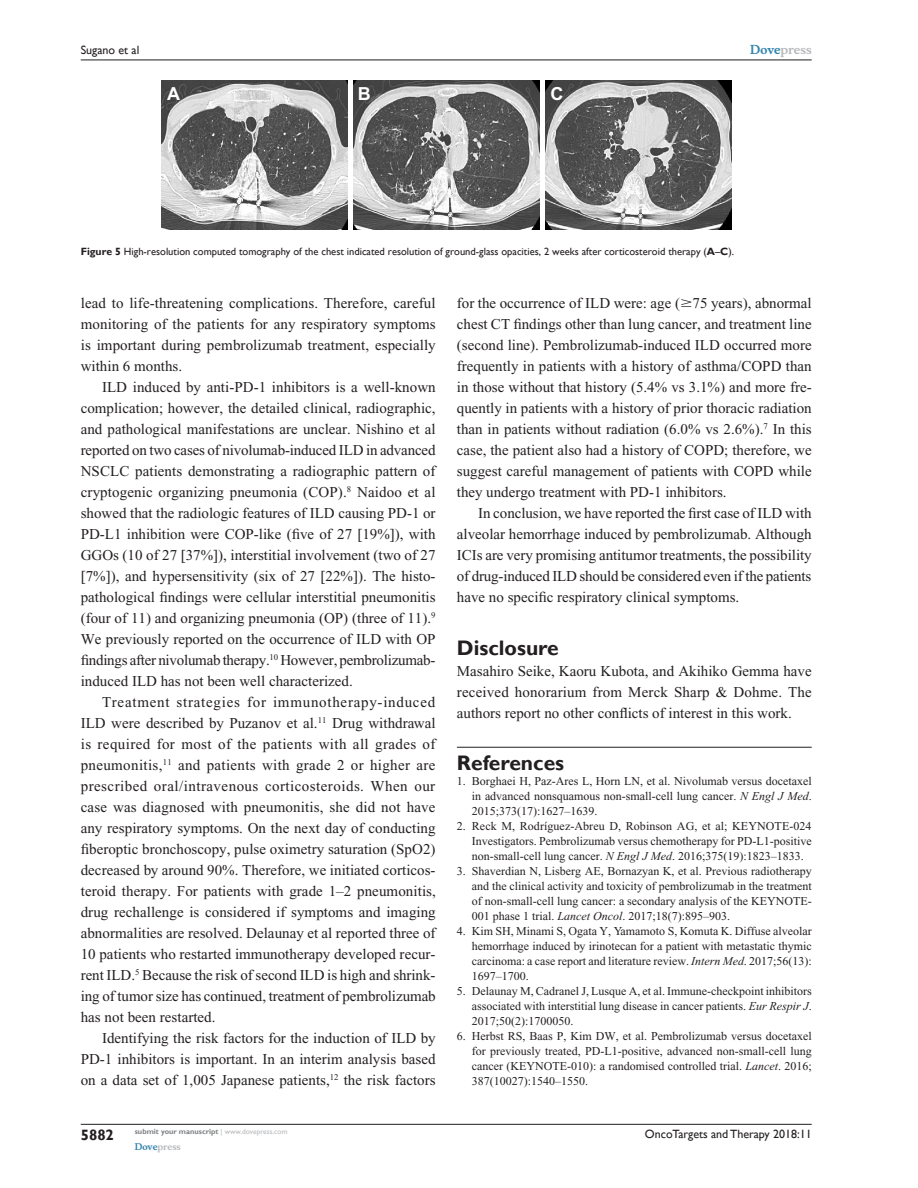
<style>
.page{position:relative;width:918px;height:1188px;background:#fff}
.page>*{position:absolute;margin:0;border:0;box-sizing:border-box;transform-origin:0 0}
.RefH{font:700 21px "Gill Sans";color:#231f20}
.t1{font:700 18px "Arial";color:#fff}
.Tx{font:15px/21px "Times New Roman";color:#231f20;text-align:justify}
.TxF{font:15px/21px "Times New Roman";color:#231f20;text-align:justify}
.t2{font:700 15px "Gill Sans";color:#231f20}
.RefNL1{font:12px/15px "Times New Roman";color:#231f20;text-align:justify}
.t3{font:12px "Gill Sans";color:#231f20}
.t4{font:700 12px "Musee";color:#b8b9bc}
.FigC{font:10.5px "Gill Sans";color:#231f20}
.t5{font:700 9px "Musee";color:#b8b9bc}
.t6{font:700 7.5px "Gill Sans";color:#808285}
.s1{color:#3485ae}
.s2{font-weight:700}
.s3{font-family:"Mathematical Pi One"}
.s4{font-style:italic}
.s5{font-weight:400;color:#b8b9bc}
</style>
<div class="page">
<hr style="left:81px;top:1124px;width:731px;height:1px;background:#231f20">
<hr style="left:81px;top:60px;width:731px;height:1px;background:#231f20">
<hr style="left:457px;top:747px;width:355px;height:1px;background:#231f20">
<img style="left:161px;top:81px;width:186px;height:148px">
<img style="left:353px;top:81px;width:186px;height:148px">
<img style="left:545px;top:81px;width:186px;height:148px">
<p class="t3" style="left:81px;top:43px;width:60px">Sugano et al</p>
<p class="t1" style="left:167px;top:81px;width:14px">A</p>
<p class="t1" style="left:358px;top:81px;width:14px">B</p>
<p class="t1" style="left:550px;top:82px;width:14px">C</p>
<p class="t4" style="left:750px;top:43px;width:63px"><span class="s1">Dove</span>press</p>
<p class="FigC" style="left:81px;top:245px;width:655px"><span class="s2">Figure 5</span> High-resolution computed tomography of the chest indicated resolution of ground-glass opacities, 2 weeks after corticosteroid therapy (<span class="s2">A</span>–<span class="s2">C</span>).</p>
<p class="Tx" style="left:81px;top:293px;width:357px">lead to life-threatening complications. Therefore, careful monitoring of the patients for any respiratory symptoms is important during pembrolizumab treatment, especially within 6 months.</p>
<p class="Tx" style="left:81px;top:377px;width:356px;text-indent:21px">ILD induced by anti-PD-1 inhibitors is a well-known complication; however, the detailed clinical, radiographic, and pathological manifestations are unclear. Nishino et al reported on two cases of nivolumab-induced ILD in advanced NSCLC patients demonstrating a radiographic pattern of cryptogenic organizing pneumonia (COP).<sup>8</sup> Naidoo et al showed that the radiologic features of ILD causing PD-1 or PD-L1 inhibition were COP-like (five of 27 [19%]), with GGOs (10 of 27 [37%]), interstitial involvement (two of 27 [7%]), and hypersensitivity (six of 27 [22%]). The histo&shy;pathological findings were cellular interstitial pneumonitis (four of 11) and organizing pneumonia (OP) (three of 11).<sup>9<br></sup>We previously reported on the occurrence of ILD with OP findings after nivolumab therapy.<sup>10</sup> However, pembrolizumab&shy;induced ILD has not been well characterized.</p>
<p class="Tx" style="left:81px;top:692px;width:357px;text-indent:21px">Treatment strategies for immunotherapy-induced ILD were described by Puzanov et al.<sup>11</sup> Drug withdrawal is required for most of the patients with all grades of pneumonitis,<sup>11</sup> and patients with grade 2 or higher are prescribed oral/intravenous corticosteroids. When our case was diagnosed with pneumonitis, she did not have any respiratory symptoms. On the next day of conducting fiberoptic bronchoscopy, pulse oximetry saturation (SpO2) decreased by around 90%. Therefore, we initiated corticos&shy;teroid therapy. For patients with grade 1–2 pneumonitis, drug rechallenge is considered if symptoms and imaging abnormalities are resolved. Delaunay et al reported three of 10 patients who restarted immunotherapy developed recur&shy;rent ILD.<sup>5</sup> Because the risk of second ILD is high and shrink&shy;ing of tumor size has continued, treatment of pembrolizumab has not been restarted.</p>
<p class="Tx" style="left:81px;top:1028px;width:356px;text-indent:21px">Identifying the risk factors for the induction of ILD by PD-1 inhibitors is important. In an interim analysis based on a data set of 1,005 Japanese patients,<sup>12</sup> the risk factors</p>
<p class="Tx" style="left:457px;top:293px;width:356px">for the occurrence of ILD were: age (<span class="s3">$</span>75 years), abnormal chest CT findings other than lung cancer, and treatment line (second line). Pembrolizumab-induced ILD occurred more frequently in patients with a history of asthma/COPD than in those without that history (5.4% vs 3.1%) and more fre&shy;quently in patients with a history of prior thoracic radiation than in patients without radiation (6.0% vs 2.6%).<sup>7</sup> In this case, the patient also had a history of COPD; therefore, we suggest careful management of patients with COPD while they undergo treatment with PD-1 inhibitors.</p>
<p class="Tx" style="left:457px;top:503px;width:356px;text-indent:21px">In conclusion, we have reported the first case of ILD with alveolar hemorrhage induced by pembrolizumab. Although ICIs are very promising antitumor treatments, the possibility of drug-induced ILD should be considered even if the patients have no specific respiratory clinical symptoms.</p>
<h1 class="RefH" style="left:457px;top:635px;width:103px">Disclosure</h1>
<p class="TxF" style="left:457px;top:660px;width:357px">Masahiro Seike, Kaoru Kubota, and Akihiko Gemma have received honorarium from Merck Sharp &amp; Dohme. The authors report no other conflicts of interest in this work.</p>
<p class="RefH" style="left:457px;top:751px;width:109px">References</p>
<p class="RefNL1" style="left:472px;top:774px;width:341px;text-indent:-15px">1. Borghaei H, Paz-Ares L, Horn LN, et al. Nivolumab versus docetaxel in advanced nonsquamous non-small-cell lung cancer. <span class="s4">N Engl J Med</span>.<br>2015;373(17):1627–1639.</p>
<p class="RefNL1" style="left:472px;top:819px;width:341px;text-indent:-15px">2. Reck M, Rodríguez-Abreu D, Robinson AG, et al; KEYNOTE-024<br>Investigators. Pembrolizumab versus chemotherapy for PD-L1-positive non-small-cell lung cancer. <span class="s4">N Engl J Med</span>. 2016;375(19):1823–1833.</p>
<p class="RefNL1" style="left:472px;top:864px;width:341px;text-indent:-15px">3. Shaverdian N, Lisberg AE, Bornazyan K, et al. Previous radiotherapy and the clinical activity and toxicity of pembrolizumab in the treatment of non-small-cell lung cancer: a secondary analysis of the KEYNOTE-001 phase 1 trial. <span class="s4">Lancet Oncol</span>. 2017;18(7):895–903.</p>
<p class="RefNL1" style="left:472px;top:924px;width:341px;text-indent:-15px">4. Kim SH, Minami S, Ogata Y, Yamamoto S, Komuta K. Diffuse alveolar hemorrhage induced by irinotecan for a patient with metastatic thymic carcinoma: a case report and literature review. <span class="s4">Intern Med</span>. 2017;56(13):<br>1697–1700.</p>
<p class="RefNL1" style="left:472px;top:984px;width:341px;text-indent:-15px">5. Delaunay M, Cadranel J, Lusque A, et al. Immune-checkpoint inhibitors associated with interstitial lung disease in cancer patients. <span class="s4">Eur Respir J</span>.<br>2017;50(2):1700050.</p>
<p class="RefNL1" style="left:472px;top:1029px;width:341px;text-indent:-15px">6. Herbst RS, Baas P, Kim DW, et al. Pembrolizumab versus docetaxel for previously treated, PD-L1-positive, advanced non-small-cell lung cancer (KEYNOTE-010): a randomised controlled trial. <span class="s4">Lancet</span>. 2016; 387(10027):1540–1550.</p>
<p class="t2" style="left:81px;top:1126px;width:35px">5882</p>
<p class="t6" style="left:135px;top:1127px;width:154px">submit your manuscript <span class="s5">| www.dovepress.com</span></p>
<p class="t5" style="left:135px;top:1141px;width:48px"><span class="s1">Dove</span>press</p>
<p class="t3" style="left:645px;top:1127px;width:168px">OncoTargets and Therapy 2018:11</p>
</div>
